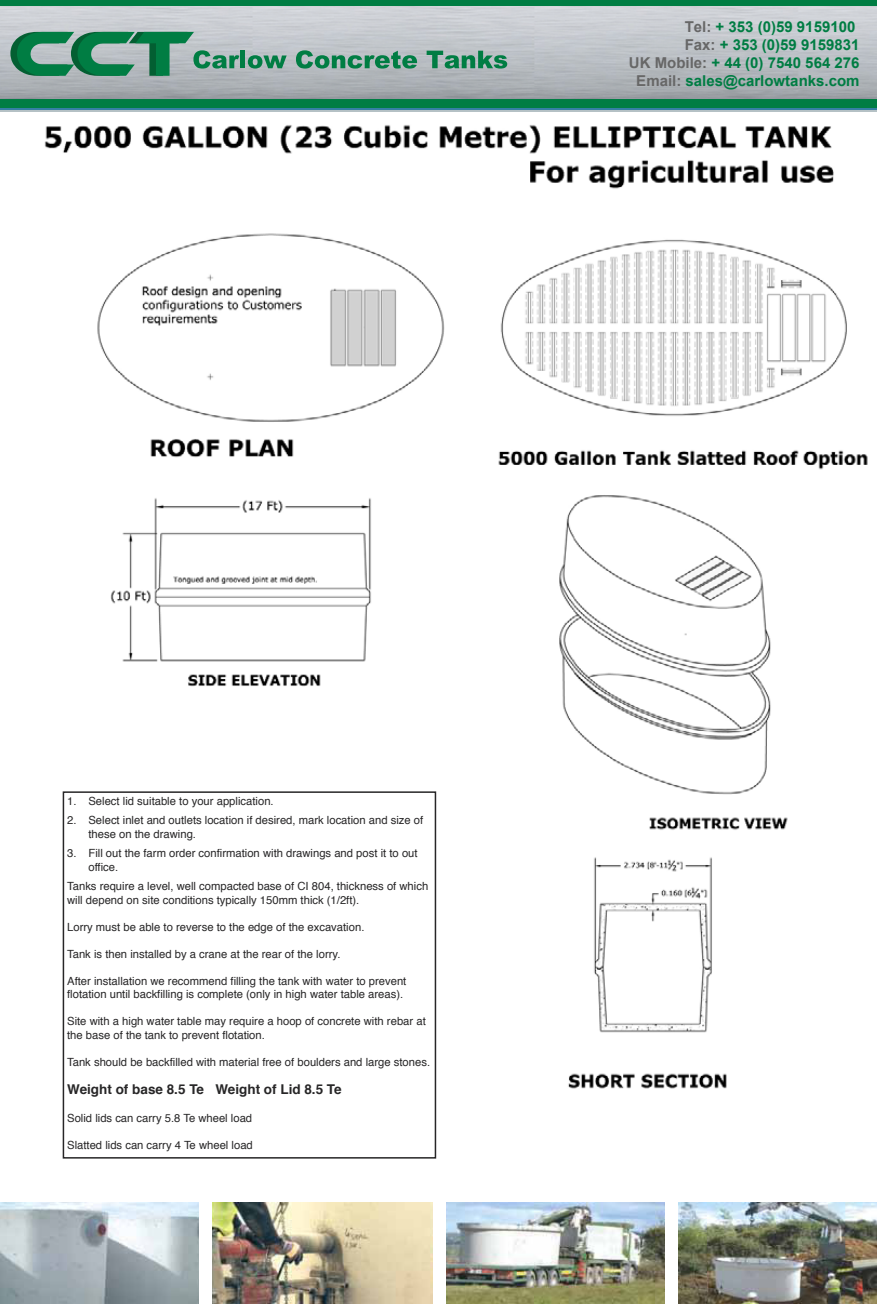
<style>
.page{position:relative;width:877px;height:1304px;background:#fff}
.page>*{position:absolute;margin:0;border:0;box-sizing:border-box;transform-origin:0 0}
.t1{font:700 15px/18px "Arial";color:#007d43;text-align:right}
.t2{font:700 13.5px "Helvetica";color:#272627}
.t3{font:11.25px/13.5px "Helvetica";color:#272627}
.s1{color:#676767}
</style>
<div class="page">
<img style="left:44px;top:125px;width:824px;height:1034px">
<img style="left:0;top:1202px;width:876px;height:101px">
<div style="left:199px;top:1197px;width:13px;height:106px;background:#fff"></div>
<div style="left:433px;top:1197px;width:13px;height:106px;background:#fff"></div>
<div style="left:665px;top:1197px;width:12px;height:106px;background:#fff"></div>
<div style="left:63px;top:792px;width:372px;height:365px;background:#fff"></div>
<div style="left:63px;top:791px;width:373px;height:367px;border:2px solid #272627"></div>
<div style="left:0;top:106px;width:876px;height:5px;background:#357fa4"></div>
<img style="left:0;top:5px;width:876px;height:95px">
<div style="left:0;top:0;width:876px;height:5px;background:#007d43"></div>
<div style="left:0;top:100px;width:876px;height:8px;background:#007d43"></div>
<div style="left:240px;top:51px;width:5px;height:17px;background:#007d43"></div>
<svg style="left:248px;top:55px;width:38px;height:14px"></svg>
<svg style="left:296px;top:50px;width:121px;height:19px;background:#68a18b"></svg>
<svg style="left:426px;top:51px;width:81px;height:18px"></svg>
<svg style="left:10px;top:32px;width:229px;height:44px;background:#609c84"></svg>
<h1 class="t1" style="left:628px;top:18px;width:232px"><span class="s1">Tel:</span> + 353 (0)59 9159100<br><span class="s1">Fax:</span> + 353 (0)59 9159831<br><span class="s1">UK Mobile:</span> + 44 (0) 7540 564 276<br><span class="s1">Email:</span> sales@carlowtanks.com</h1>
<p class="t3" style="left:67px;top:794px;width:208px">1. Select lid suitable to your application.</p>
<p class="t3" style="left:88px;top:813px;width:336px;text-indent:-21px">2. Select inlet and outlets location if desired, mark location and size of these on the drawing.</p>
<p class="t3" style="left:88px;top:846px;width:330px;text-indent:-21px">3. Fill out the farm order confirmation with drawings and post it to out office.</p>
<p class="t3" style="left:67px;top:879px;width:362px">Tanks require a level, well compacted base of CI 804, thickness of which will depend on site conditions typically 150mm thick (1/2ft).</p>
<p class="t3" style="left:67px;top:920px;width:299px">Lorry must be able to reverse to the edge of the excavation.</p>
<p class="t3" style="left:67px;top:947px;width:275px">Tank is then installed by a crane at the rear of the lorry.</p>
<p class="t3" style="left:67px;top:974px;width:340px">After installation we recommend filling the tank with water to prevent flotation until backfilling is complete (only in high water table areas).</p>
<p class="t3" style="left:67px;top:1014px;width:360px">Site with a high water table may require a hoop of concrete with rebar at the base of the tank to prevent flotation.</p>
<p class="t3" style="left:67px;top:1055px;width:364px">Tank should be backfilled with material free of boulders and large stones.</p>
<p class="t2" style="left:67px;top:1078px;width:276px">Weight of base 8.5 Te Weight of Lid 8.5 Te</p>
<p class="t3" style="left:67px;top:1111px;width:186px">Solid lids can carry 5.8 Te wheel load</p>
<p class="t3" style="left:67px;top:1138px;width:187px">Slatted lids can carry 4 Te wheel load</p>
</div>
